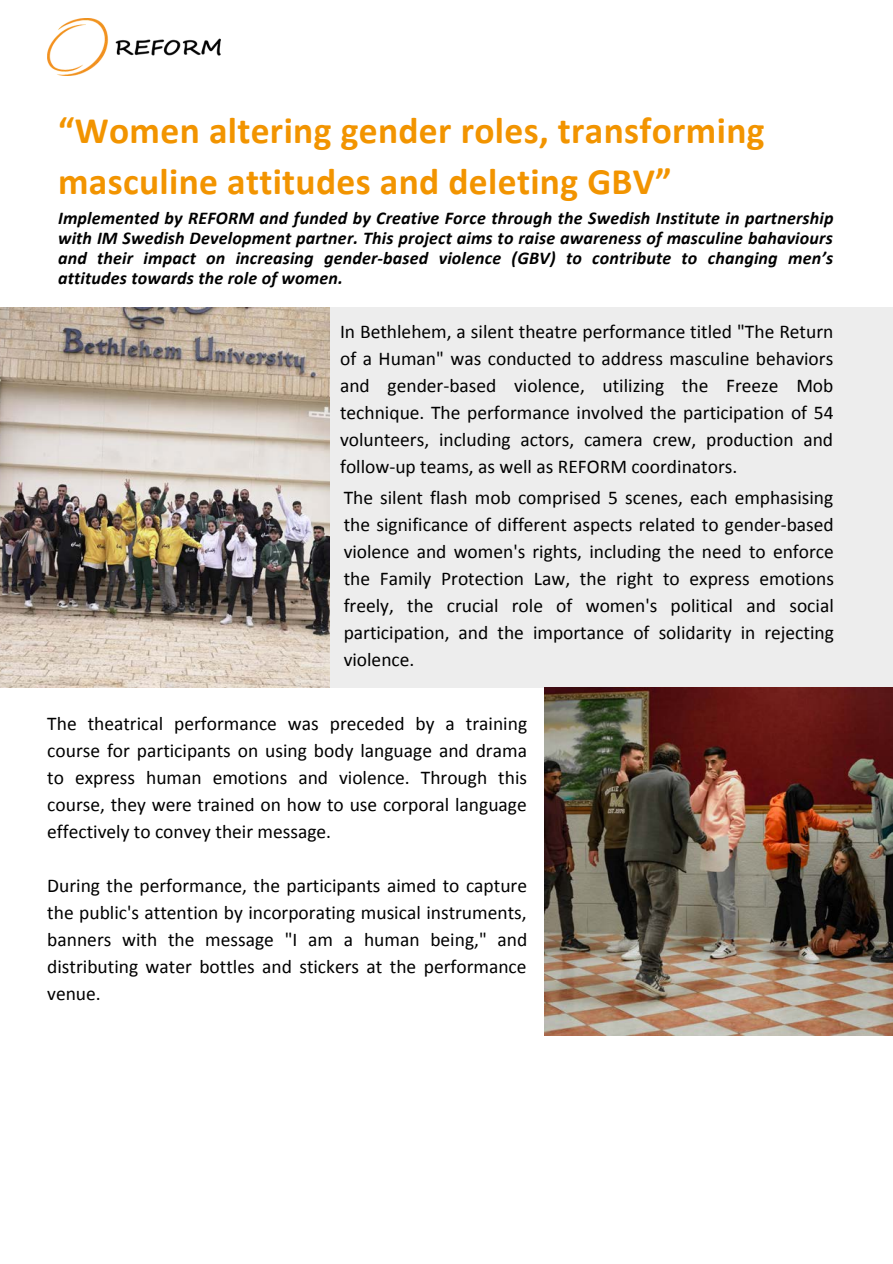
<style>
.page{position:relative;width:893px;height:1264px;background:#fff}
.page>*{position:absolute;margin:0;border:0;box-sizing:border-box;transform-origin:0 0}
.t1{font:700 37.5px/51.8px "Calibri";letter-spacing:.01em;color:#f29400}
.t2{font:19.5px/27px "Calibri";color:#000;text-align:justify}
.t3{font:italic 700 18px/20.2px "Calibri";letter-spacing:.01em;color:#000;text-align:justify}
</style>
<div class="page">
<img style="left:0;top:307px;width:330px;height:381px">
<div style="left:330px;top:307px;width:562px;height:381px;background:#ededed"></div>
<img style="left:544px;top:688px;width:348px;height:347px">
<img style="left:47px;top:18px;width:173px;height:58px">
<h1 class="t1" style="left:58px;top:107px;width:708px">“Women altering gender roles, transforming masculine attitudes and deleting GBV”</h1>
<p class="t3" style="left:58px;top:209px;width:777px">Implemented by REFORM and funded by Creative Force through the Swedish Institute in partnership with IM Swedish Development partner. This project aims to raise awareness of masculine bahaviours and their impact on increasing gender-based violence (GBV) to contribute to changing men’s attitudes towards the role of women.</p>
<p class="t2" style="left:340px;top:320px;width:495px">In Bethlehem, a silent theatre performance titled "The Return of a Human" was conducted to address masculine behaviors and gender-based violence, utilizing the Freeze Mob technique. The performance involved the participation of 54 volunteers, including actors, camera crew, production and follow-up teams, as well as REFORM coordinators.</p>
<p class="t2" style="left:343px;top:486px;width:492px">The silent flash mob comprised 5 scenes, each emphasising the significance of different aspects related to gender-based violence and women's rights, including the need to enforce the Family Protection Law, the right to express emotions freely, the crucial role of women's political and social participation, and the importance of solidarity in rejecting violence.</p>
<p class="t2" style="left:47px;top:712px;width:481px">The theatrical performance was preceded by a training course for participants on using body language and drama to express human emotions and violence. Through this course, they were trained on how to use corporal language effectively to convey their message.</p>
<p class="t2" style="left:47px;top:873px;width:481px">During the performance, the participants aimed to capture the public's attention by incorporating musical instruments, banners with the message "I am a human being," and distributing water bottles and stickers at the performance venue.</p>
</div>
